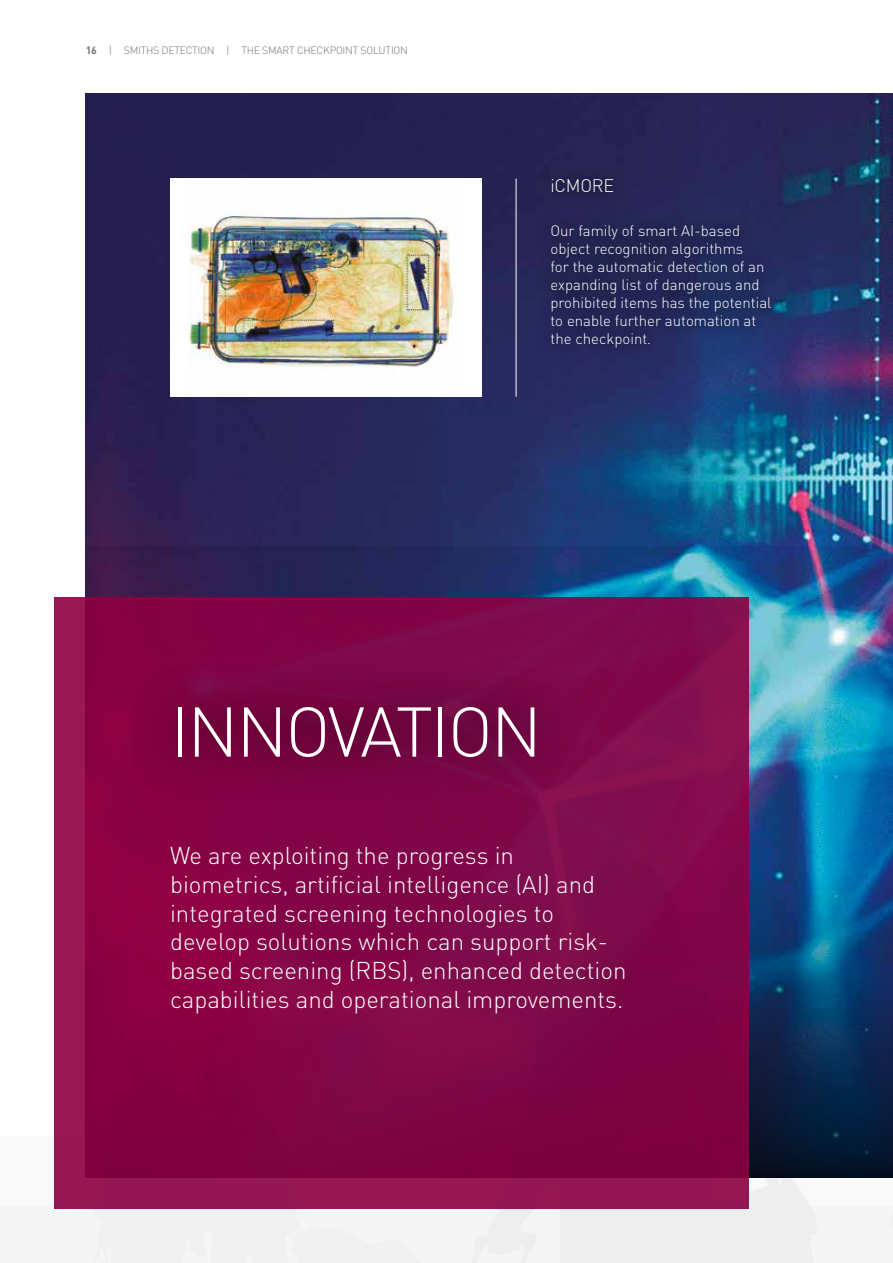
<style>
.page{position:relative;width:893px;height:1263px;background:#fff}
.page>*{position:absolute;margin:0;border:0;box-sizing:border-box;transform-origin:0 0}
.t1{font:300 69.15px "DIN Pro";letter-spacing:-.03em;color:#fff}
.t2{font:300 24px/28.8px "DIN Pro";color:#fff}
.t3{font:300 18px "DIN Pro";letter-spacing:-.01em;color:#fff}
.t4{font:300 15px/18px "DIN Pro";color:#fff}
.t5{font:300 10.5px "DIN Pro";letter-spacing:-.025em;color:#717477}
.s1{font-weight:700}
</style>
<div class="page">
<img style="left:86px;top:94px;width:807px;height:778px">
<svg style="left:748px;top:872px;width:145px;height:264px"></svg>
<svg style="left:54px;top:597px;width:694px;height:539px;fill:#850547"></svg>
<svg style="left:189px;top:546px;width:704px;height:99px"></svg>
<div style="left:233px;top:993px;width:262px;height:43px;background:#870948"></div>
<svg style="left:54px;top:1136px;width:839px;height:70px"></svg>
<div style="left:0;top:1206px;width:893px;height:57px;background:#f0f0f0"></div>
<svg style="left:889px;top:1168px;width:4px;height:38px"></svg>
<svg style="left:495px;top:859px;width:249px;height:350px;fill:#7d0646"></svg>
<svg style="left:698px;top:1097px;width:120px;height:112px"></svg>
<svg style="left:68px;top:1036px;width:469px;height:173px"></svg>
<hr style="left:516px;top:179px;width:1px;height:218px;background:#fff">
<svg style="left:538px;top:165px;width:246px;height:194px;fill:#232557"></svg>
<div style="left:170px;top:179px;width:312px;height:218px;background:#fff"></div>
<img style="left:188px;top:209px;width:266px;height:158px">
<svg style="left:131px;top:660px;width:450px;height:142px;fill:#7a0443"></svg>
<p class="t5" style="left:86px;top:43px;width:324px"><span class="s1">16</span> | SMITHS DETECTION | THE SMART CHECKPOINT SOLUTION</p>
<p class="t3" style="left:550px;top:174px;width:65px">iCMORE</p>
<p class="t4" style="left:550px;top:221px;width:223px">Our family of smart AI-based object recognition algorithms<br>for the automatic detection of an expanding list of dangerous and prohibited items has the potential to enable further automation at the checkpoint.</p>
<h1 class="t1" style="left:170px;top:685px;width:373px">INNOVATION</h1>
<p class="t2" style="left:170px;top:840px;width:458px">We are exploiting the progress in biometrics, artificial intelligence (AI) and integrated screening technologies to develop solutions which can support risk&shy;based screening (RBS), enhanced detection capabilities and operational improvements.</p>
</div>
